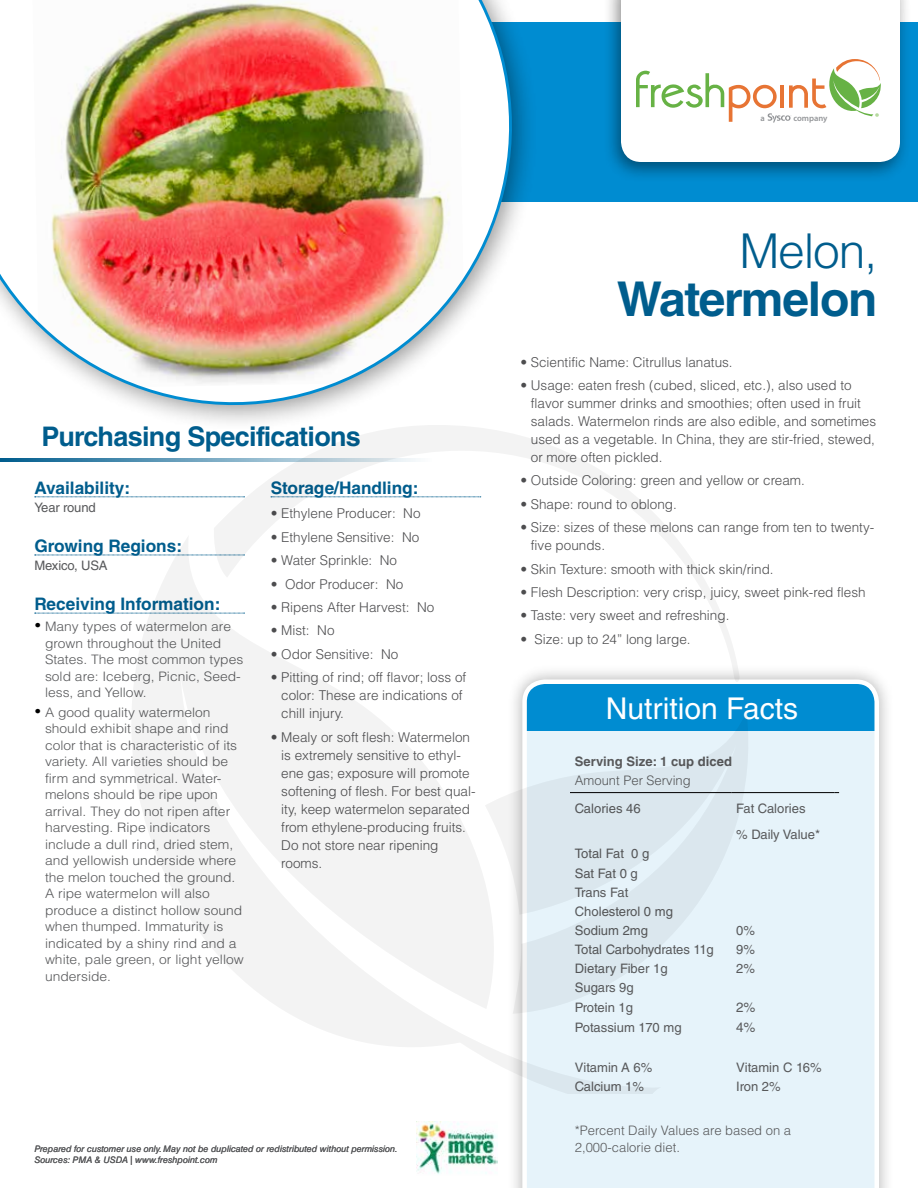
<style>
.page{position:relative;width:918px;height:1188px;background:#fff}
.page>*{position:absolute;margin:0;border:0;box-sizing:border-box;transform-origin:0 0}
.t1{font:700 48px "Helvetica LT Std";letter-spacing:-.025em;color:#005d8d}
.t2{font:300 48px "Helvetica LT Std";letter-spacing:-.025em;color:#005d8d}
.t3{font:30px "Helvetica LT Std";color:#fff}
.t4{font:700 27px "Helvetica LT Std";letter-spacing:-.025em;color:#005d8d}
.t5{font:700 17.25px "Helvetica LT Std";color:#005d8d}
.t6{font:300 13.5px/18px "Helvetica LT Std";color:#4d4d4f}
.t7{font:13.5px "Helvetica LT Std";color:#58595b}
.t8{font:300 13.05px/16.5px "Helvetica LT Std";color:#58595b;scale:1.06 1}
.t9{font:13.05px/19px "Helvetica LT Std";color:#58595b}
.t10{font:300 13.05px/16.5px "Helvetica LT Std";color:#58595b}
.t11{font:700 13.05px "Helvetica LT Std";color:#58595b}
.t12{font:9.6px "Myriad Pro";color:#6cb33f}
.t13{font:italic 9px/12px "Helvetica LT Std";color:#58595b}
.t14{font:600 8.55px "Myriad Pro";color:#939598}
.s1{font-family:"Times New Roman";font-weight:400;font-size:18px;color:#000}
</style>
<div class="page">
<div style="left:507px;top:664px;width:387px;height:524px;background:#000;opacity:.3"></div>
<svg style="left:522px;top:680px;width:357px;height:508px"></svg>
<div style="left:596px;top:685px;width:213px;height:47px;background:#008cd1"></div>
<div style="left:0;top:22px;width:918px;height:180px;background:#008cd1"></div>
<hr style="left:731px;top:792px;width:104px;height:1px;background:#000">
<img style="left:0;top:0;width:529px;height:423px">
<svg style="left:35px;top:497px;width:177px;height:1px"></svg>
<svg style="left:35px;top:555px;width:96px;height:1px"></svg>
<svg style="left:35px;top:613px;width:96px;height:1px"></svg>
<img style="left:417px;top:1121px;width:81px;height:53px">
<svg style="left:0;top:459px;width:212px;height:3px"></svg>
<div style="left:602px;top:0;width:310px;height:183px;background:#000;opacity:.45"></div>
<div style="left:621px;top:0;width:279px;height:162px;background:#fff"></div>
<svg style="left:636px;top:59px;width:246px;height:64px"></svg>
<svg style="left:662px;top:731px;width:86px;height:283px;fill:#e6f3fa"></svg>
<svg style="left:131px;top:538px;width:531px;height:556px"></svg>
<svg style="left:212px;top:425px;width:528px;height:262px"></svg>
<h3 class="t4" style="left:42px;top:420px;width:321px">Purchasing Specifications</h3>
<p class="t5" style="left:34px;top:477px;width:97px">Availability:</p>
<p class="t9" style="left:34px;top:498px;width:63px">Year round</p>
<p class="t5" style="left:34px;top:535px;width:149px">Growing Regions:</p>
<p class="t9" style="left:34px;top:556px;width:74px">Mexico, USA</p>
<p class="t5" style="left:34px;top:594px;width:187px">Receiving Information:</p>
<p class="t8" style="left:45px;top:618px;width:189px;text-indent:-10px"><span class="s1">•</span> Many types of watermelon are grown throughout the United<br>States. The most common types sold are: Iceberg, Picnic, Seed&shy;less, and Yellow.</p>
<p class="t8" style="left:45px;top:704px;width:189px;text-indent:-10px"><span class="s1">•</span> A good quality watermelon should exhibit shape and rind color that is characteristic of its variety. All varieties should be firm and symmetrical. Water&shy;melons should be ripe upon arrival. They do not ripen after harvesting. Ripe indicators include a dull rind, dried stem, and yellowish underside where the melon touched the ground.<br>A ripe watermelon will also produce a distinct hollow sound when thumped. Immaturity is indicated by a shiny rind and a white, pale green, or light yellow underside.</p>
<p class="t5" style="left:271px;top:477px;width:149px">Storage/Handling:</p>
<p class="t6" style="left:271px;top:505px;width:151px">• Ethylene Producer: No</p>
<p class="t6" style="left:271px;top:528px;width:150px">• Ethylene Sensitive: No</p>
<p class="t6" style="left:271px;top:551px;width:128px">• Water Sprinkle: No</p>
<p class="t6" style="left:271px;top:575px;width:134px">• Odor Producer: No</p>
<p class="t6" style="left:271px;top:598px;width:165px">• Ripens After Harvest: No</p>
<p class="t6" style="left:271px;top:622px;width:65px">• Mist: No</p>
<p class="t6" style="left:271px;top:645px;width:129px">• Odor Sensitive: No</p>
<p class="t6" style="left:281px;top:668px;width:187px;text-indent:-11px">• Pitting of rind; off flavor; loss of color: These are indications of chill injury.</p>
<p class="t6" style="left:281px;top:728px;width:196px;text-indent:-11px">• Mealy or soft flesh: Watermelon is extremely sensitive to ethyl&shy;ene gas; exposure will promote softening of flesh. For best qual&shy;ity, keep watermelon separated from ethylene-producing fruits.<br>Do not store near ripening rooms.</p>
<p class="t13" style="left:34px;top:1142px;width:365px">Prepared for customer use only. May not be duplicated or redistributed without permission.<br>Sources: PMA &amp; USDA | www.freshpoint.com</p>
<p class="t14" style="left:761px;top:112px;width:6px">a</p>
<p class="t14" style="left:793px;top:112px;width:36px">company</p>
<p class="t12" style="left:875px;top:110px;width:6px">®</p>
<h1 class="t2" style="left:739px;top:221px;width:140px">Melon,</h1>
<h1 class="t1" style="left:617px;top:270px;width:262px">Watermelon</h1>
<p class="t6" style="left:520px;top:353px;width:214px">• Scientific Name: Citrullus lanatus.</p>
<p class="t6" style="left:531px;top:376px;width:347px;text-indent:-11px">• Usage: eaten fresh (cubed, sliced, etc.), also used to flavor summer drinks and smoothies; often used in fruit salads. Watermelon rinds are also edible, and sometimes used as a vegetable. In China, they are stir-fried, stewed, or more often pickled.</p>
<p class="t6" style="left:520px;top:472px;width:286px">• Outside Coloring: green and yellow or cream.</p>
<p class="t6" style="left:520px;top:495px;width:158px">• Shape: round to oblong.</p>
<p class="t6" style="left:531px;top:518px;width:345px;text-indent:-11px">• Size: sizes of these melons can range from ten to twenty&shy;five pounds.</p>
<p class="t6" style="left:520px;top:560px;width:255px">• Skin Texture: smooth with thick skin/rind.</p>
<p class="t6" style="left:520px;top:583px;width:347px">• Flesh Description: very crisp, juicy, sweet pink-red flesh</p>
<p class="t6" style="left:520px;top:607px;width:211px">• Taste: very sweet and refreshing.</p>
<p class="t6" style="left:520px;top:630px;width:172px">• Size: up to 24” long large.</p>
<h2 class="t3" style="left:606px;top:691px;width:194px">Nutrition Facts</h2>
<p class="t11" style="left:575px;top:753px;width:159px">Serving Size: 1 cup diced</p>
<p class="t10" style="left:575px;top:772px;width:118px">Amount Per Serving</p>
<p class="t9" style="left:575px;top:799px;width:67px">Calories 46</p>
<p class="t9" style="left:736px;top:795px;width:86px;line-height:26.2px">Fat Calories % Daily Value*</p>
<p class="t9" style="left:575px;top:844px;width:100px">Total Fat 0 g<br>Sat Fat 0 g<br>Trans Fat<br>Cholesterol 0 mg<br>Sodium 2mg</p>
<p class="t9" style="left:736px;top:921px;width:20px">0%</p>
<p class="t9" style="left:575px;top:940px;width:141px">Total Carbohydrates 11g</p>
<p class="t9" style="left:736px;top:940px;width:20px">9%</p>
<p class="t9" style="left:575px;top:959px;width:94px">Dietary Fiber 1g</p>
<p class="t9" style="left:736px;top:959px;width:20px">2%</p>
<p class="t9" style="left:575px;top:978px;width:60px">Sugars 9g<br>Protein 1g</p>
<p class="t7" style="left:736px;top:999px;width:21px">2%</p>
<p class="t9" style="left:575px;top:1017px;width:108px">Potassium 170 mg</p>
<p class="t7" style="left:736px;top:1019px;width:21px">4%</p>
<p class="t9" style="left:575px;top:1057px;width:79px">Vitamin A 6%</p>
<p class="t9" style="left:736px;top:1057px;width:87px">Vitamin C 16%</p>
<p class="t9" style="left:575px;top:1077px;width:71px">Calcium 1%</p>
<p class="t9" style="left:736px;top:1077px;width:46px">Iron 2%</p>
<p class="t10" style="left:575px;top:1122px;width:218px">*Percent Daily Values are based on a<br>2,000-calorie diet.</p>
</div>
